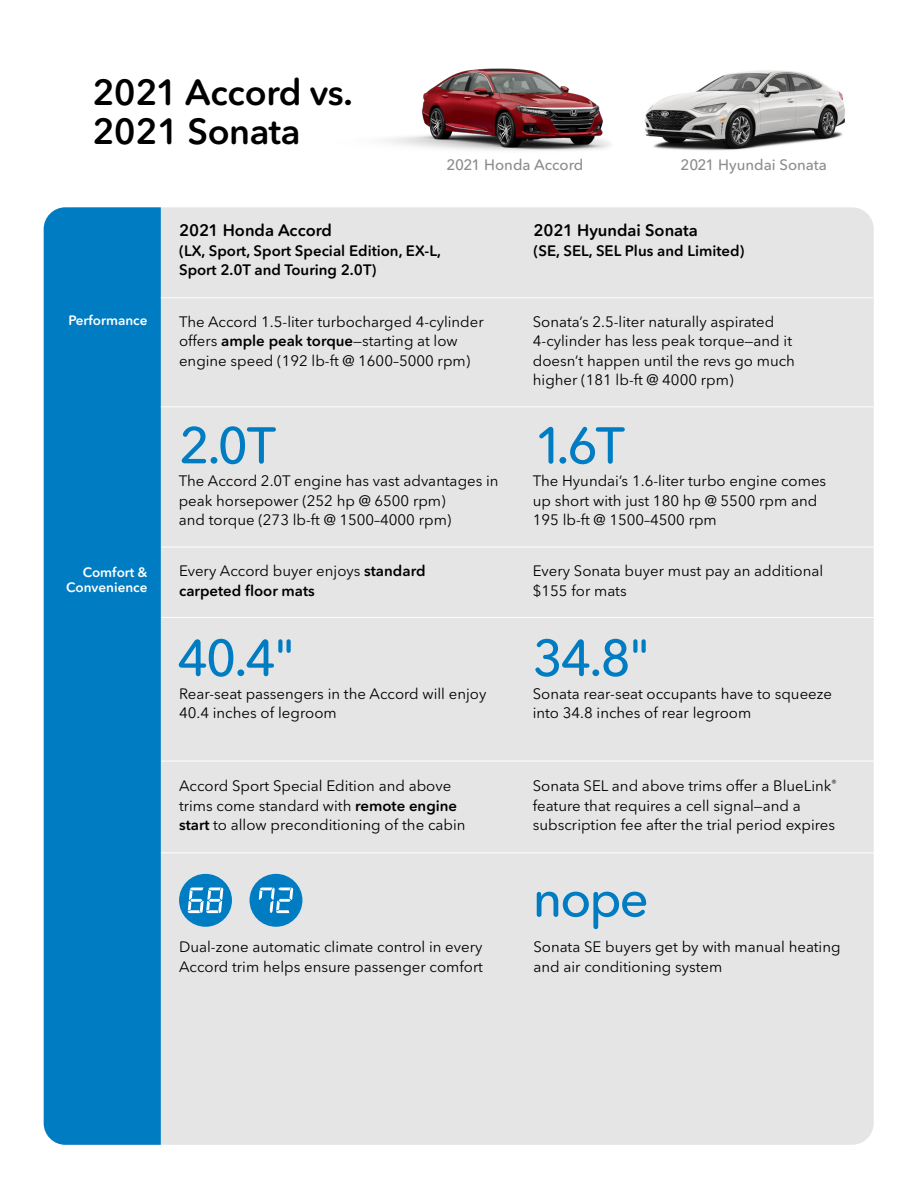
<style>
.page{position:relative;width:918px;height:1188px;background:#fff}
.page>*{position:absolute;margin:0;border:0;box-sizing:border-box;transform-origin:0 0}
.t1{font:500 51px "Avenir Next Rounded Std";letter-spacing:-.04em;color:#007cc3}
.t2{font:600 36px/39px "Avenir Next Rounded Std";letter-spacing:-.01em;color:#000}
.t3{font:600 16.5px "Avenir Next Rounded Std";color:#000}
.t4{font:15px/19.5px "Avenir Next Rounded Std";color:#000}
.t5{font:600 15px/19.5px "Avenir Next Rounded Std";color:#000}
.t6{font:500 15px "Avenir Next Rounded Std";color:#8e8d8c}
.t7{font:500 15px "Avenir Next Rounded Std";color:#8c8c8c}
.t8{font:600 13.5px/15px "Avenir Next Rounded Std";color:#fff;text-align:right}
.s1{color:#8c8c8c}
.s2{font-weight:600}
.s3{font-weight:400}
</style>
<div class="page">
<div style="left:44px;top:207px;width:830px;height:938px;background:#e5e5e5;border-radius:22px"></div>
<div style="left:44px;top:207px;width:117px;height:938px;background:#007cc3"></div>
<img style="left:644px;top:70px;width:201px;height:81px">
<img style="left:385px;top:68px;width:225px;height:83px">
<div style="left:179px;top:874px;width:53px;height:53px;background:#007cc3;border-radius:50%"></div>
<svg style="left:188px;top:888px;width:35px;height:25px"></svg>
<div style="left:250px;top:874px;width:52px;height:53px;background:#007cc3;border-radius:50%"></div>
<svg style="left:259px;top:888px;width:34px;height:25px"></svg>
<hr style="left:161px;top:547px;width:713px;height:1px;background:#fff">
<hr style="left:161px;top:617px;width:713px;height:1px;background:#fff">
<hr style="left:161px;top:761px;width:713px;height:1px;background:#fff">
<hr style="left:161px;top:853px;width:713px;height:1px;background:#fff">
<hr style="left:161px;top:297px;width:712px;height:1px;background:#fff">
<hr style="left:161px;top:406px;width:712px;height:1px;background:#fff">
<h2 class="t2" style="left:92px;top:73px;width:262px">2021 Accord vs.<br>2021 Sonata</h2>
<p class="t7" style="left:446px;top:156px;width:139px">2021 Honda Accord</p>
<p class="t6" style="left:680px;top:156px;width:148px"><span class="s1">2021</span> Hyundai Sonata</p>
<p class="t8" style="left:69px;top:313px;width:81px">Performance</p>
<p class="t8" style="left:66px;top:565px;width:83px">Comfort &amp;<br>Convenience</p>
<p class="t3" style="left:179px;top:221px;width:155px">2021 Honda Accord</p>
<p class="t5" style="left:179px;top:241px;width:263px">(LX, Sport, Sport Special Edition, EX-L,<br>Sport 2.0T and Touring 2.0T)</p>
<p class="t4" style="left:179px;top:312px;width:306px">The Accord 1.5-liter turbocharged 4-cylinder offers <span class="s2">ample peak torque</span>—starting at low engine speed (192 lb-ft @ 1600–5000 rpm)</p>
<h1 class="t1" style="left:179px;top:415px;width:98px">2.0T</h1>
<p class="t4" style="left:179px;top:471px;width:321px">The Accord 2.0T engine has vast advantages in peak horsepower (252 hp @ 6500 rpm)<br>and torque (273 lb-ft @ 1500–4000 rpm)</p>
<p class="t5" style="left:179px;top:561px;width:248px"><span class="s3">Every Accord buyer enjoys</span> standard carpeted floor mats</p>
<h1 class="t1" style="left:178px;top:627px;width:119px">40.4"</h1>
<p class="t4" style="left:179px;top:684px;width:309px">Rear-seat passengers in the Accord will enjoy<br>40.4 inches of legroom</p>
<p class="t4" style="left:179px;top:776px;width:288px">Accord Sport Special Edition and above trims come standard with <span class="s2">remote engine start</span> to allow preconditioning of the cabin</p>
<p class="t4" style="left:179px;top:937px;width:306px">Dual-zone automatic climate control in every<br>Accord trim helps ensure passenger comfort</p>
<p class="t3" style="left:533px;top:221px;width:166px">2021 Hyundai Sonata</p>
<p class="t5" style="left:533px;top:241px;width:213px">(SE, SEL, SEL Plus and Limited)</p>
<p class="t4" style="left:533px;top:312px;width:264px">Sonata’s 2.5-liter naturally aspirated 4-cylinder has less peak torque—and it doesn’t happen until the revs go much higher (181 lb-ft @ 4000 rpm)</p>
<h1 class="t1" style="left:534px;top:415px;width:92px">1.6T</h1>
<p class="t4" style="left:533px;top:471px;width:295px">The Hyundai’s 1.6-liter turbo engine comes up short with just 180 hp @ 5500 rpm and<br>195 lb-ft @ 1500–4500 rpm</p>
<p class="t4" style="left:533px;top:562px;width:292px">Every Sonata buyer must pay an additional $155 for mats</p>
<h1 class="t1" style="left:533px;top:627px;width:119px">34.8"</h1>
<p class="t4" style="left:533px;top:684px;width:301px">Sonata rear-seat occupants have to squeeze into 34.8 inches of rear legroom</p>
<p class="t4" style="left:533px;top:776px;width:305px">Sonata SEL and above trims offer a BlueLink<sup>® </sup>feature that requires a cell signal—and a subscription fee after the trial period expires</p>
<h1 class="t1" style="left:533px;top:868px;width:118px">nope</h1>
<p class="t4" style="left:533px;top:937px;width:309px">Sonata SE buyers get by with manual heating and air conditioning system</p>
</div>
